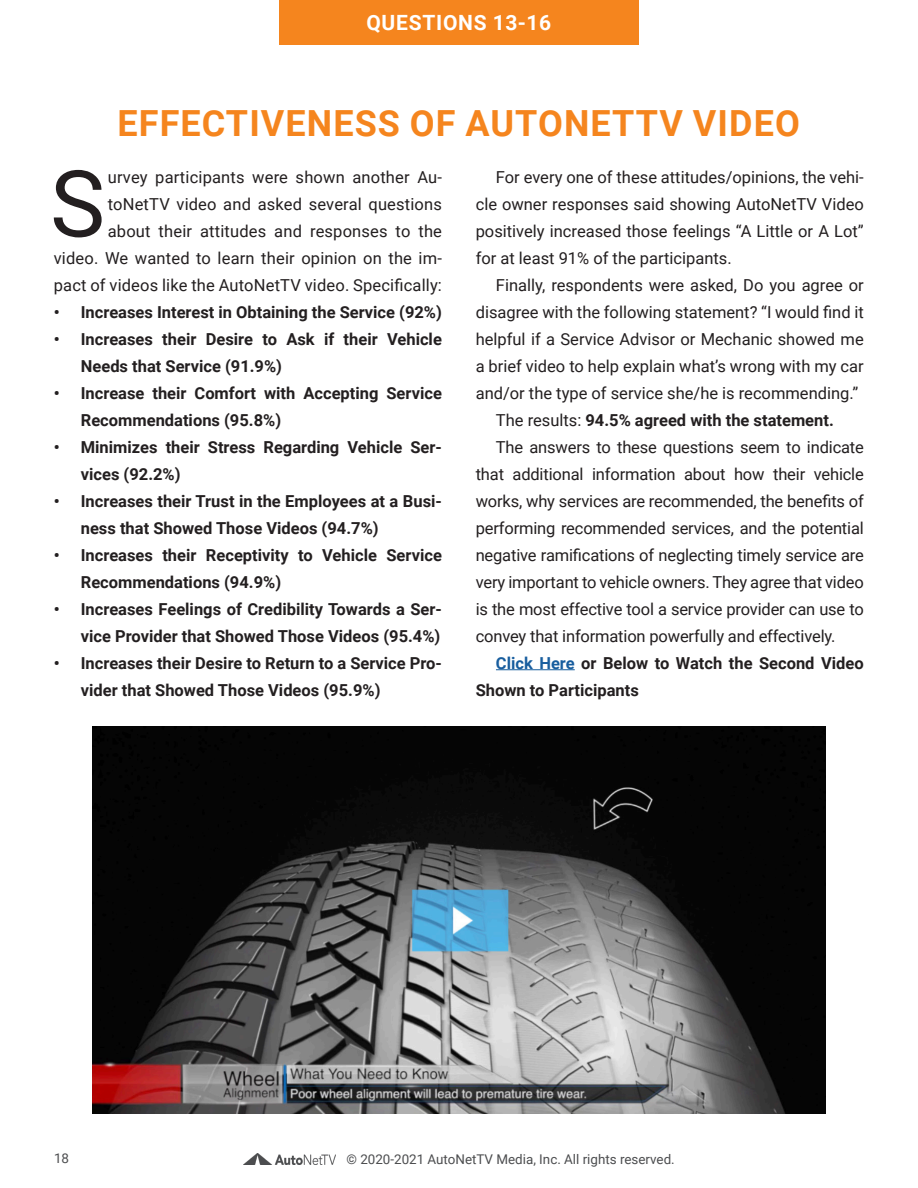
<style>
.page{position:relative;width:918px;height:1188px;background:#fff}
.page>*{position:absolute;margin:0;border:0;box-sizing:border-box;transform-origin:0 0}
.t1{font:92.4px "Roboto";color:#231f20}
.t2{font:700 36px "Roboto";letter-spacing:.03em;color:#f5851e}
.t3{font:700 21px "Roboto";letter-spacing:.035em;color:#fff}
.t4{font:16.5px/27px "Roboto";letter-spacing:.01em;color:#231f20;text-align:justify}
.t5{font:700 16.5px/27px "Roboto";color:#231f20}
.t6{font:13.35px "Roboto";color:#4c4d4f}
.s1{font-weight:400}
.s2{color:#175d9e}
</style>
<div class="page">
<img style="left:244px;top:1154px;width:92px;height:10px">
<hr style="left:496px;top:669px;width:79px;height:1px;background:#175d9e">
<div style="left:279px;top:0;width:360px;height:44px;background:#f5851e"></div>
<img style="left:93px;top:727px;width:732px;height:387px">
<p class="t3" style="left:366px;top:8px;width:186px">QUESTIONS 13-16</p>
<p class="t2" style="left:118px;top:98px;width:684px">EFFECTIVENESS OF AUTONETTV VIDEO</p>
<p class="t1" style="left:50px;top:139px;width:56px">S</p>
<p class="t4" style="left:54px;top:163px;width:390px;text-align:right">urvey participants were shown another Au&shy;toNetTV video and asked several questions<br>about their attitudes and responses to the<br>video. We wanted to learn their opinion on the im&shy;pact of videos like the AutoNetTV video. Specifically:</p>
<p class="t5" style="left:54px;top:298px;width:390px">• Increases Interest in Obtaining the Service (92%)</p>
<p class="t5" style="left:81px;top:325px;width:363px;text-indent:-27px">• Increases their Desire to Ask if their Vehicle<br>Needs that Service (91.9%)</p>
<p class="t5" style="left:81px;top:379px;width:363px;text-indent:-27px">• Increase their Comfort with Accepting Service<br>Recommendations (95.8%)</p>
<p class="t5" style="left:81px;top:433px;width:363px;text-indent:-27px">• Minimizes their Stress Regarding Vehicle Ser&shy;vices (92.2%)</p>
<p class="t5" style="left:81px;top:487px;width:363px;text-indent:-27px">• Increases their Trust in the Employees at a Busi&shy;ness that Showed Those Videos (94.7%)</p>
<p class="t5" style="left:81px;top:541px;width:363px;text-indent:-27px">• Increases their Receptivity to Vehicle Service<br>Recommendations (94.9%)</p>
<p class="t5" style="left:54px;top:595px;width:390px;text-align:right">• Increases Feelings of Credibility Towards a Ser&shy;vice Provider that Showed Those Videos (95.4%)</p>
<p class="t5" style="left:81px;top:649px;width:363px;text-indent:-27px">• Increases their Desire to Return to a Service Pro&shy;vider that Showed Those Videos (95.9%)</p>
<p class="t4" style="left:476px;top:163px;width:390px;text-indent:20px">For every one of these attitudes/opinions, the vehi&shy;cle owner responses said showing AutoNetTV Video positively increased those feelings “A Little or A Lot” for at least 91% of the participants.</p>
<p class="t4" style="left:476px;top:271px;width:390px;text-indent:20px">Finally, respondents were asked, Do you agree or disagree with the following statement? “I would find it helpful if a Service Advisor or Mechanic showed me a brief video to help explain what’s wrong with my car and/or the type of service she/he is recommending.”</p>
<p class="t5" style="left:496px;top:406px;width:339px"><span class="s1">The results:</span> 94.5% agreed with the statement.</p>
<p class="t4" style="left:476px;top:433px;width:390px;text-indent:20px">The answers to these questions seem to indicate that additional information about how their vehicle works, why services are recommended, the benefits of performing recommended services, and the potential negative ramifications of neglecting timely service are very important to vehicle owners. They agree that video is the most effective tool a service provider can use to convey that information powerfully and effectively.</p>
<p class="t5" style="left:476px;top:649px;width:390px;text-indent:20px"><span class="s2">Click Here</span> or Below to Watch the Second Video<br>Shown to Participants</p>
<p class="t6" style="left:54px;top:1148px;width:17px">18</p>
<p class="t6" style="left:347px;top:1150px;width:330px">© 2020-2021 AutoNetTV Media, Inc. All rights reserved.</p>
</div>
